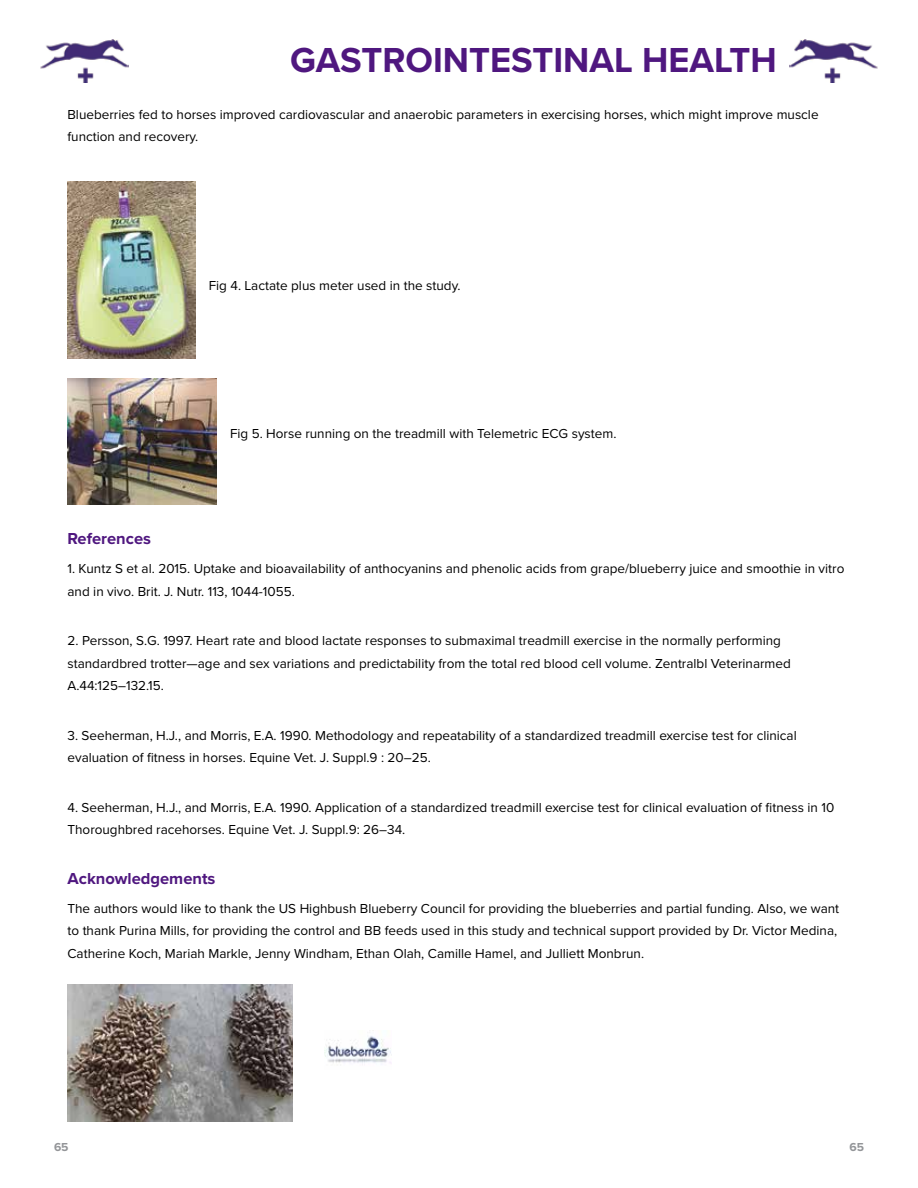
<style>
.page{position:relative;width:918px;height:1188px;background:#fff}
.page>*{position:absolute;margin:0;border:0;box-sizing:border-box;transform-origin:0 0}
.t1{font:700 36px "Proxima Nova";color:#4f177f}
.t2{font:700 16.5px "Proxima Nova";color:#4f177f}
.t3{font:13.5px/22.5px "Proxima Nova";color:#000}
.t4{font:700 12px "Proxima Nova";color:#939598}
</style>
<div class="page">
<img style="left:789px;top:40px;width:89px;height:42px">
<img style="left:40px;top:40px;width:89px;height:42px">
<img style="left:68px;top:181px;width:127px;height:177px">
<img style="left:68px;top:378px;width:149px;height:127px">
<img style="left:68px;top:984px;width:224px;height:137px">
<img style="left:324px;top:1036px;width:68px;height:29px">
<h1 class="t1" style="left:290px;top:38px;width:488px">GASTROINTESTINAL HEALTH</h1>
<p class="t3" style="left:68px;top:103px;width:753px">Blueberries fed to horses improved cardiovascular and anaerobic parameters in exercising horses, which might improve muscle function and recovery.</p>
<p class="t3" style="left:209px;top:274px;width:253px">Fig 4. Lactate plus meter used in the study.</p>
<p class="t3" style="left:230px;top:423px;width:388px">Fig 5. Horse running on the treadmill with Telemetric ECG system.</p>
<p class="t2" style="left:68px;top:529px;width:85px">References</p>
<p class="t3" style="left:68px;top:558px;width:778px">1. Kuntz S et al. 2015. Uptake and bioavailability of anthocyanins and phenolic acids from grape/blueberry juice and smoothie in vitro and in vivo. Brit. J. Nutr. 113, 1044-1055.</p>
<p class="t3" style="left:68px;top:630px;width:725px">2. Persson, S.G. 1997. Heart rate and blood lactate responses to submaximal treadmill exercise in the normally performing standardbred trotter—age and sex variations and predictability from the total red blood cell volume. Zentralbl Veterinarmed<br>A.44:125–132.15.</p>
<p class="t3" style="left:68px;top:724px;width:731px">3. Seeherman, H.J., and Morris, E.A. 1990. Methodology and repeatability of a standardized treadmill exercise test for clinical evaluation of fitness in horses. Equine Vet. J. Suppl.9 : 20–25.</p>
<p class="t3" style="left:68px;top:796px;width:768px">4. Seeherman, H.J., and Morris, E.A. 1990. Application of a standardized treadmill exercise test for clinical evaluation of fitness in 10<br>Thoroughbred racehorses. Equine Vet. J. Suppl.9: 26–34.</p>
<p class="t2" style="left:68px;top:868px;width:149px">Acknowledgements</p>
<p class="t3" style="left:68px;top:897px;width:773px">The authors would like to thank the US Highbush Blueberry Council for providing the blueberries and partial funding. Also, we want to thank Purina Mills, for providing the control and BB feeds used in this study and technical support provided by Dr. Victor Medina,<br>Catherine Koch, Mariah Markle, Jenny Windham, Ethan Olah, Camille Hamel, and Julliett Monbrun.</p>
<p class="t4" style="left:54px;top:1139px;width:16px">65</p>
<p class="t4" style="left:849px;top:1139px;width:16px">65</p>
</div>
